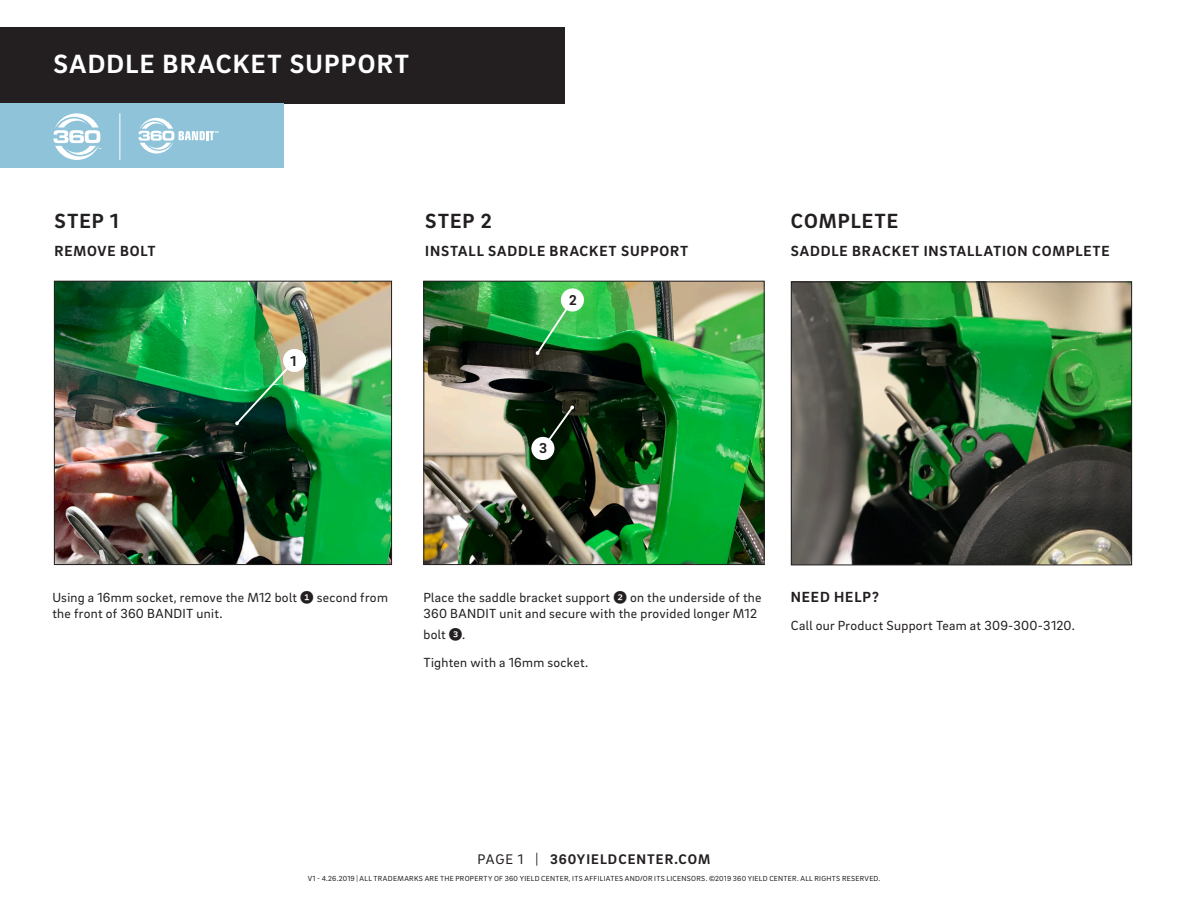
<style>
.page{position:relative;width:1188px;height:918px;background:#fff}
.page>*{position:absolute;margin:0;border:0;box-sizing:border-box;transform-origin:0 0}
.TABLE_BODY__L1{font:700 27px "Brix Sans";letter-spacing:.045em;color:#fff}
.STEPS{font:700 21px "Brix Sans";letter-spacing:.05em;color:#231f20}
.STEPS-2{font:700 15px "Brix Sans";letter-spacing:.055em;color:#231f20}
.TABLE_BODY__L1-2{font:700 15px "Brix Sans";letter-spacing:.055em;color:#231f20}
.STEPS-3{font:700 14.7px "Brix Sans";color:#231f20}
.BODY__L1{font:700 14.25px "Brix Sans";letter-spacing:.07em;color:#231f20}
.STEPS-4{font:13.5px/16.2px "Brix Sans";letter-spacing:.02em;color:#231f20}
.BODY__L1-2{font:7.5px "Brix Sans";letter-spacing:.04em;color:#231f20}
.s1{font-family:"Whitney Index Black Round Bd"}
.s2{font-weight:400}
</style>
<div class="page">
<img style="left:56px;top:283px;width:334px;height:280px">
<div style="left:54px;top:281px;width:338px;height:284px;border:1px solid #231f20"></div>
<img style="left:425px;top:283px;width:338px;height:280px">
<div style="left:423px;top:281px;width:342px;height:284px;border:1px solid #231f20"></div>
<div style="left:0;top:27px;width:565px;height:77px;background:#231f20"></div>
<div style="left:0;top:103px;width:283px;height:65px;background:#8ec3da"></div>
<svg style="left:139px;top:118px;width:80px;height:36px"></svg>
<svg style="left:54px;top:113px;width:47px;height:47px"></svg>
<hr style="left:120px;top:113px;width:1px;height:47px;background:#fff">
<img style="left:793px;top:284px;width:337px;height:279px">
<div style="left:791px;top:282px;width:341px;height:283px;border:1px solid #231f20"></div>
<svg style="left:234px;top:358px;width:63px;height:68px;background:#208c4c"></svg>
<div style="left:283px;top:349px;width:23px;height:23px;background:#fff;border-radius:50%"></div>
<svg style="left:535px;top:297px;width:40px;height:59px;background:#3ba450"></svg>
<div style="left:561px;top:288px;width:23px;height:24px;background:#fff;border-radius:50%"></div>
<svg style="left:540px;top:405px;width:35px;height:46px"></svg>
<div style="left:531px;top:437px;width:23px;height:23px;background:#fff;border-radius:50%"></div>
<p class="TABLE_BODY__L1" style="left:54px;top:47px;width:357px">SADDLE BRACKET SUPPORT</p>
<p class="STEPS" style="left:54px;top:207px;width:66px">STEP 1</p>
<p class="STEPS-2" style="left:54px;top:241px;width:103px">REMOVE BOLT</p>
<p class="STEPS-3" style="left:291px;top:351px;width:7px">1</p>
<p class="STEPS" style="left:425px;top:207px;width:68px">STEP 2</p>
<p class="STEPS-2" style="left:425px;top:241px;width:265px">INSTALL SADDLE BRACKET SUPPORT</p>
<p class="STEPS-3" style="left:569px;top:291px;width:9px">2</p>
<p class="STEPS-3" style="left:539px;top:439px;width:10px">3</p>
<p class="STEPS" style="left:791px;top:207px;width:109px">COMPLETE</p>
<p class="STEPS-2" style="left:791px;top:241px;width:320px">SADDLE BRACKET INSTALLATION COMPLETE</p>
<p class="STEPS-4" style="left:52px;top:589px;width:337px">Using a 16mm socket, remove the M12 bolt <span class="s1">1</span> second from the front of 360 BANDIT unit.</p>
<p class="STEPS-4" style="left:423px;top:589px;width:340px">Place the saddle bracket support <span class="s1">2</span> on the underside of the<br>360 BANDIT unit and secure with the provided longer M12</p>
<p class="STEPS-4" style="left:423px;top:626px;width:43px">bolt <span class="s1">3</span>.</p>
<p class="STEPS-4" style="left:423px;top:654px;width:166px">Tighten with a 16mm socket.</p>
<p class="TABLE_BODY__L1-2" style="left:791px;top:587px;width:89px">NEED HELP?</p>
<p class="STEPS-4" style="left:791px;top:617px;width:286px">Call our Product Support Team at 309-300-3120.</p>
<p class="BODY__L1" style="left:478px;top:850px;width:234px"><span class="s2">PAGE 1 |</span> 360YIELDCENTER.COM</p>
<p class="BODY__L1-2" style="left:308px;top:873px;width:574px">V1 - 4.26.2019 | ALL TRADEMARKS ARE THE PROPERTY OF 360 YIELD CENTER, ITS AFFILIATES AND/OR ITS LICENSORS. ©2019 360 YIELD CENTER. ALL RIGHTS RESERVED.</p>
</div>
